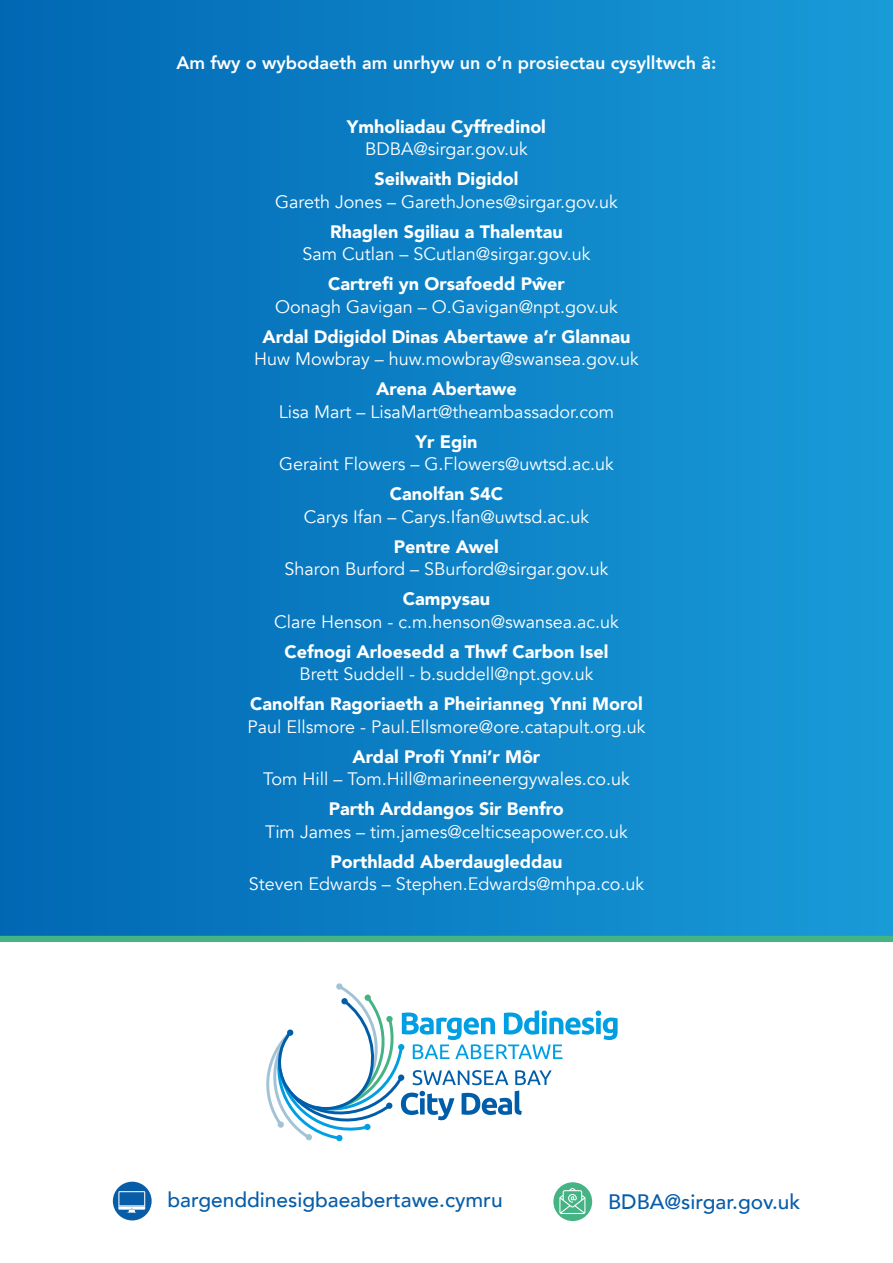
<style>
.page{position:relative;width:893px;height:1263px;background:#fff}
.page>*{position:absolute;margin:0;border:0;box-sizing:border-box;transform-origin:0 0}
.t1{font:500 20.85px "Avenir";color:#085da9}
.t2{font:18px "Avenir";color:#fff}
.t3{font:900 18px "Avenir";color:#fff}
.t4{font:800 18px "Avenir";color:#fff}
</style>
<div class="page">
<div style="left:0;top:0;width:893px;height:939px;background:linear-gradient(to right,#0167b4,#199bd8)"></div>
<svg style="left:266px;top:983px;width:352px;height:158px"></svg>
<div style="left:287px;top:1029px;width:6px;height:7px;background:#005da9;border-radius:50%"></div>
<div style="left:0;top:936px;width:893px;height:6px;background:#46b384"></div>
<div style="left:553px;top:1182px;width:39px;height:39px;background:#46b384;border-radius:50%"></div>
<svg style="left:559px;top:1188px;width:26px;height:26px"></svg>
<div style="left:113px;top:1182px;width:39px;height:38px;background:#085da9;border-radius:50%"></div>
<svg style="left:118px;top:1191px;width:27px;height:21px"></svg>
<p class="t4" style="left:177px;top:49px;width:541px">Am fwy o wybodaeth am unrhyw un o’n prosiectau cysylltwch â:</p>
<p class="t3" style="left:347px;top:111px;width:201px">Ymholiadau Cyffredinol</p>
<p class="t2" style="left:365px;top:138px;width:164px">BDBA@sirgar.gov.uk</p>
<p class="t3" style="left:375px;top:163px;width:145px">Seilwaith Digidol</p>
<p class="t2" style="left:275px;top:191px;width:344px">Gareth Jones – GarethJones@sirgar.gov.uk</p>
<p class="t3" style="left:330px;top:216px;width:234px">Rhaglen Sgiliau a Thalentau</p>
<p class="t2" style="left:303px;top:243px;width:289px">Sam Cutlan – SCutlan@sirgar.gov.uk</p>
<p class="t3" style="left:328px;top:268px;width:238px">Cartrefi yn Orsafoedd Pŵer</p>
<p class="t2" style="left:275px;top:296px;width:344px">Oonagh Gavigan – O.Gavigan@npt.gov.uk</p>
<p class="t3" style="left:262px;top:321px;width:370px">Ardal Ddigidol Dinas Abertawe a’r Glannau</p>
<p class="t2" style="left:254px;top:348px;width:386px">Huw Mowbray – huw.mowbray@swansea.gov.uk</p>
<p class="t3" style="left:376px;top:373px;width:142px">Arena Abertawe</p>
<p class="t2" style="left:279px;top:401px;width:337px">Lisa Mart – LisaMart@theambassador.com</p>
<p class="t3" style="left:415px;top:426px;width:64px">Yr Egin</p>
<p class="t2" style="left:279px;top:453px;width:336px">Geraint Flowers – G.Flowers@uwtsd.ac.uk</p>
<p class="t3" style="left:390px;top:478px;width:115px">Canolfan S4C</p>
<p class="t2" style="left:304px;top:506px;width:287px">Carys Ifan – Carys.Ifan@uwtsd.ac.uk</p>
<p class="t3" style="left:394px;top:531px;width:107px">Pentre Awel</p>
<p class="t2" style="left:284px;top:558px;width:326px">Sharon Burford – SBurford@sirgar.gov.uk</p>
<p class="t3" style="left:403px;top:583px;width:89px">Campysau</p>
<p class="t2" style="left:274px;top:611px;width:346px">Clare Henson - c.m.henson@swansea.ac.uk</p>
<p class="t3" style="left:284px;top:636px;width:325px">Cefnogi Arloesedd a Thwf Carbon Isel</p>
<p class="t2" style="left:299px;top:663px;width:296px">Brett Suddell - b.suddell@npt.gov.uk</p>
<p class="t3" style="left:250px;top:688px;width:394px">Canolfan Ragoriaeth a Pheirianneg Ynni Morol</p>
<p class="t2" style="left:248px;top:716px;width:399px">Paul Ellsmore - Paul.Ellsmore@ore.catapult.org.uk</p>
<p class="t3" style="left:353px;top:741px;width:189px">Ardal Profi Ynni’r Môr</p>
<p class="t2" style="left:263px;top:768px;width:368px">Tom Hill – Tom.Hill@marineenergywales.co.uk</p>
<p class="t3" style="left:329px;top:793px;width:236px">Parth Arddangos Sir Benfro</p>
<p class="t2" style="left:265px;top:821px;width:364px">Tim James – tim.james@celticseapower.co.uk</p>
<p class="t3" style="left:330px;top:846px;width:234px">Porthladd Aberdaugleddau</p>
<p class="t2" style="left:249px;top:873px;width:397px">Steven Edwards – Stephen.Edwards@mhpa.co.uk</p>
<p class="t1" style="left:168px;top:1181px;width:337px">bargenddinesigbaeabertawe.cymru</p>
<p class="t1" style="left:608px;top:1184px;width:194px">BDBA@sirgar.gov.uk</p>
</div>
